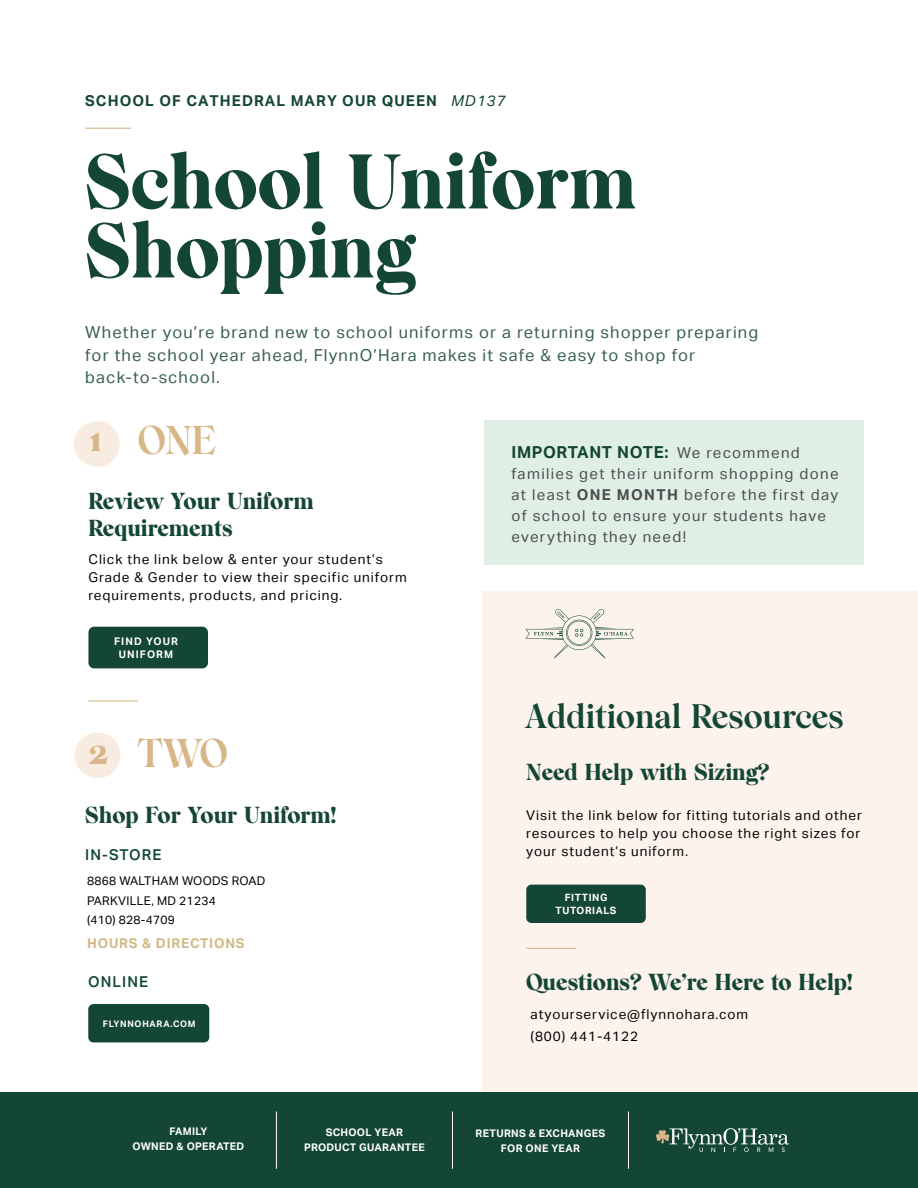
<style>
.page{position:relative;width:918px;height:1188px;background:#fff}
.page>*{position:absolute;margin:0;border:0;box-sizing:border-box;transform-origin:0 0}
.t1{font:900 75px/69px "Wulkan Display";color:#144634}
.t2{font:700 39px "Wulkan Display";letter-spacing:-.01em;color:#d7b688}
.t3{font:900 36px "Wulkan Display";color:#d7b688}
.t4{font:700 33px "Wulkan Display";color:#144634}
.t5{font:900 22.5px/27px "Wulkan Display";color:#144634}
.t6{font:16.5px/22.5px "Aktiv Grotesk";letter-spacing:.07em;color:#385f4f}
.t7{font:700 16.5px "Aktiv Grotesk";letter-spacing:.04em;color:#144634}
.t8{font:15px/21px "Aktiv Grotesk";letter-spacing:.09em;color:#4b4c4d}
.t9{font:700 15px "Aktiv Grotesk";letter-spacing:.07em;color:#144634}
.t10{font:500 15px "Aktiv Grotesk";letter-spacing:.07em;color:#104633}
.t11{font:13.5px/18px "Aktiv Grotesk";letter-spacing:.07em;color:#040101}
.t12{font:700 13.5px "Aktiv Grotesk";letter-spacing:.06em;color:#d2b886}
.t13{font:12px "Aktiv Grotesk";letter-spacing:.02em;color:#040101}
.t14{font:700 10.5px/15px "Aktiv Grotesk";letter-spacing:.03em;color:#fff;text-align:center}
.t15{font:700 10.5px/13.5px "Aktiv Grotesk";letter-spacing:.1em;color:#fff;text-align:center}
.t16{font:700 10.05px "Aktiv Grotesk";letter-spacing:.06em;color:#fff}
.t17{font:700 9px "Aktiv Grotesk";letter-spacing:.08em;color:#fff}
.s1{font-weight:400;font-style:italic}
.s2{font-weight:400;font-size:15px;color:#4b4c4d}
.s3{font-weight:700}
</style>
<div class="page">
<div style="left:483px;top:591px;width:435px;height:502px;background:#fcf3ed"></div>
<div style="left:0;top:1093px;width:918px;height:95px;background:#144634"></div>
<svg style="left:656px;top:1128px;width:133px;height:24px"></svg>
<div style="left:74px;top:421px;width:46px;height:46px;background:#f8ece0;border-radius:50%"></div>
<div style="left:75px;top:732px;width:45px;height:46px;background:#f8ece0;border-radius:50%"></div>
<hr style="left:276px;top:1112px;width:1px;height:57px;background:#fff">
<hr style="left:452px;top:1112px;width:1px;height:57px;background:#fff">
<hr style="left:628px;top:1112px;width:1px;height:57px;background:#fff">
<div style="left:88px;top:1004px;width:121px;height:38px;background:#144634;border-radius:5px"></div>
<div style="left:88px;top:627px;width:120px;height:41px;background:#144634;border-radius:6px"></div>
<div style="left:484px;top:420px;width:380px;height:145px;background:#e0efe5"></div>
<hr style="left:85px;top:128px;width:46px;height:1px;background:#d7b688">
<hr style="left:89px;top:700px;width:49px;height:2px;background:#d7b688">
<div style="left:526px;top:885px;width:120px;height:38px;background:#144634;border-radius:5px"></div>
<hr style="left:526px;top:948px;width:50px;height:1px;background:#d7b688">
<svg style="left:526px;top:609px;width:108px;height:49px"></svg>
<p class="t9" style="left:85px;top:92px;width:422px">SCHOOL OF CATHEDRAL MARY OUR QUEEN <span class="s1">MD</span><span class="s1">137</span></p>
<p class="t1" style="left:85px;top:150px;width:553px">School Uniform<br>Shopping</p>
<p class="t6" style="left:85px;top:322px;width:675px">Whether you’re brand new to school uniforms or a returning shopper preparing for the school year ahead, FlynnO’Hara makes it safe &amp; easy to shop for back-to-school.</p>
<p class="t3" style="left:90px;top:417px;width:14px">1</p>
<p class="t2" style="left:138px;top:417px;width:79px">ONE</p>
<p class="t5" style="left:88px;top:489px;width:227px">Review Your Uniform<br>Requirements</p>
<p class="t11" style="left:88px;top:551px;width:320px">Click the link below &amp; enter your student’s<br>Grade &amp; Gender to view their specific uniform requirements, products, and pricing.</p>
<p class="t15" style="left:114px;top:634px;width:65px">FIND YOUR<br>UNIFORM</p>
<p class="t3" style="left:89px;top:729px;width:21px">2</p>
<p class="t2" style="left:138px;top:730px;width:91px">TWO</p>
<p class="t5" style="left:85px;top:802px;width:253px">Shop For Your Uniform!</p>
<p class="t10" style="left:85px;top:846px;width:78px">IN-STORE</p>
<p class="t13" style="left:87px;top:874px;width:180px">8868 WALTHAM WOODS ROAD</p>
<p class="t13" style="left:87px;top:894px;width:130px">PARKVILLE, MD 21234</p>
<p class="t13" style="left:87px;top:913px;width:89px">(410) 828-4709</p>
<p class="t12" style="left:87px;top:936px;width:159px">HOURS &amp; DIRECTIONS</p>
<p class="t10" style="left:88px;top:973px;width:61px">ONLINE</p>
<p class="t17" style="left:103px;top:1019px;width:94px">FLYNNOHARA.COM</p>
<p class="t14" style="left:169px;top:1124px;width:40px">FAMILY</p>
<p class="t14" style="left:133px;top:1139px;width:113px">OWNED &amp; OPERATED</p>
<p class="t14" style="left:304px;top:1125px;width:122px">SCHOOL YEAR<br>PRODUCT GUARANTEE</p>
<p class="t7" style="left:512px;top:443px;width:290px">IMPORTANT NOTE: <span class="s2">We recommend</span></p>
<p class="t8" style="left:512px;top:463px;width:329px">families get their uniform shopping done at least <span class="s3">ONE MONTH</span> before the first day of school to ensure your students have everything they need!</p>
<p class="t4" style="left:526px;top:696px;width:320px">Additional Resources</p>
<p class="t5" style="left:526px;top:759px;width:245px">Need Help with Sizing?</p>
<p class="t11" style="left:526px;top:806px;width:337px;text-align:justify">Visit the link below for fitting tutorials and other resources to help you choose the right sizes for your student’s uniform.</p>
<p class="t16" style="left:565px;top:892px;width:44px">FITTING</p>
<p class="t16" style="left:556px;top:904px;width:62px">TUTORIALS</p>
<p class="t5" style="left:526px;top:969px;width:328px">Questions? We’re Here to Help!</p>
<p class="t11" style="left:531px;top:1005px;width:219px">atyourservice@flynnohara.com</p>
<p class="t11" style="left:531px;top:1028px;width:109px">(800) 441-4122</p>
<p class="t14" style="left:476px;top:1126px;width:131px">RETURNS &amp; EXCHANGES<br>FOR ONE YEAR</p>
</div>
